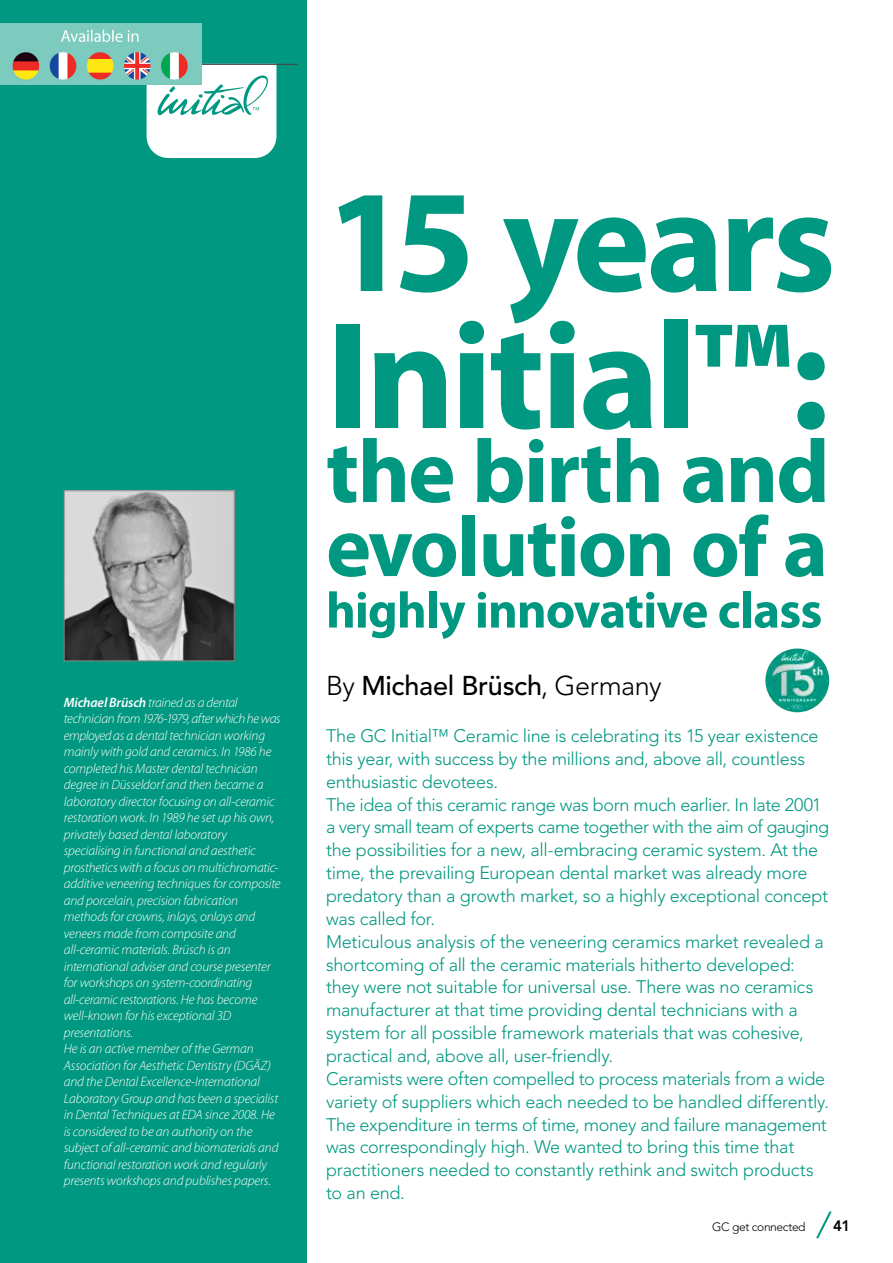
<style>
.page{position:relative;width:893px;height:1263px;background:#fff}
.page>*{position:absolute;margin:0;border:0;box-sizing:border-box;transform-origin:0 0}
.t1{font:700 153px "Myriad Pro";letter-spacing:-.03em;color:#009880}
.t2{font:700 147px "Myriad Pro";letter-spacing:-.03em;color:#009880}
.t3{font:700 90px "Myriad Pro";letter-spacing:-.025em;color:#009880}
.t4{font:700 85.5px "Myriad Pro";letter-spacing:-.025em;color:#009880}
.t5{font:700 51px "Myriad Pro";letter-spacing:-.02em;color:#009880}
.t6{font:500 27px "Avenir LT Std";letter-spacing:-.005em;color:#000}
.t7{font:300 18px/22.8px "Avenir LT Std";letter-spacing:-.015em;color:#009880}
.t8{font:800 15px "Avenir LT Std";color:#000}
.t9{font:italic 300 13.5px/16.5px "Myriad Pro";letter-spacing:-.01em;color:#fff}
.t10{font:300 12px "Avenir LT Std";letter-spacing:-.03em;color:#000}
.s1{font-weight:600}
.s2{font-weight:300}
</style>
<div class="page">
<svg style="left:816px;top:1211px;width:16px;height:27px"></svg>
<div style="left:0;top:0;width:306px;height:1263px;background:#009880"></div>
<img style="left:66px;top:492px;width:167px;height:167px">
<div style="left:64px;top:490px;width:171px;height:171px;border:1px solid #878988"></div>
<img style="left:765px;top:648px;width:64px;height:64px;border-radius:32px">
<svg style="left:147px;top:65px;width:129px;height:93px;background:#e3f3f1"></svg>
<hr style="left:0;top:64px;width:298px;height:1px;background:#474847">
<img style="left:0;top:24px;width:201px;height:60px">
<p class="t9" style="left:64px;top:694px;width:218px"><span class="s1">Michael Brüsch</span> trained as a dental technician from 1976-1979, after which he was employed as a dental technician working mainly with gold and ceramics. In 1986 he completed his Master dental technician degree in Düsseldorf and then became a laboratory director focusing on all-ceramic restoration work. In 1989 he set up his own, privately based dental laboratory specialising in functional and aesthetic prosthetics with a focus on multichromatic&shy;additive veneering techniques for composite and porcelain, precision fabrication methods for crowns, inlays, onlays and veneers made from composite and all-ceramic materials. Brüsch is an international adviser and course presenter for workshops on system-coordinating all-ceramic restorations. He has become well-known for his exceptional 3D presentations.<br>He is an active member of the German Association for Aesthetic Dentistry (DGÄZ) and the Dental Excellence-International Laboratory Group and has been a specialist in Dental Techniques at EDA since 2008. He is considered to be an authority on the subject of all-ceramic and biomaterials and functional restoration work and regularly presents workshops and publishes papers.</p>
<p class="t2" style="left:326px;top:159px;width:511px">15 years</p>
<p class="t1" style="left:326px;top:291px;width:505px">Initial™:</p>
<p class="t3" style="left:326px;top:421px;width:505px">the birth and</p>
<p class="t4" style="left:326px;top:499px;width:503px">evolution of a</p>
<p class="t5" style="left:326px;top:582px;width:498px">highly innovative class</p>
<p class="t6" style="left:326px;top:670px;width:337px"><span class="s2">By</span> Michael Brüsch<span class="s2">, Germany</span></p>
<p class="t7" style="left:326px;top:724px;width:505px">The GC Initial™ Ceramic line is celebrating its 15 year existence this year, with success by the millions and, above all, countless enthusiastic devotees.<br>The idea of this ceramic range was born much earlier. In late 2001 a very small team of experts came together with the aim of gauging the possibilities for a new, all-embracing ceramic system. At the time, the prevailing European dental market was already more predatory than a growth market, so a highly exceptional concept was called for.<br>Meticulous analysis of the veneering ceramics market revealed a shortcoming of all the ceramic materials hitherto developed: they were not suitable for universal use. There was no ceramics manufacturer at that time providing dental technicians with a system for all possible framework materials that was cohesive, practical and, above all, user-friendly.<br>Ceramists were often compelled to process materials from a wide variety of suppliers which each needed to be handled differently.<br>The expenditure in terms of time, money and failure management was correspondingly high. We wanted to bring this time that practitioners needed to constantly rethink and switch products to an end.</p>
<p class="t10" style="left:712px;top:1219px;width:95px">GC get connected</p>
<p class="t8" style="left:833px;top:1216px;width:19px">41</p>
</div>
